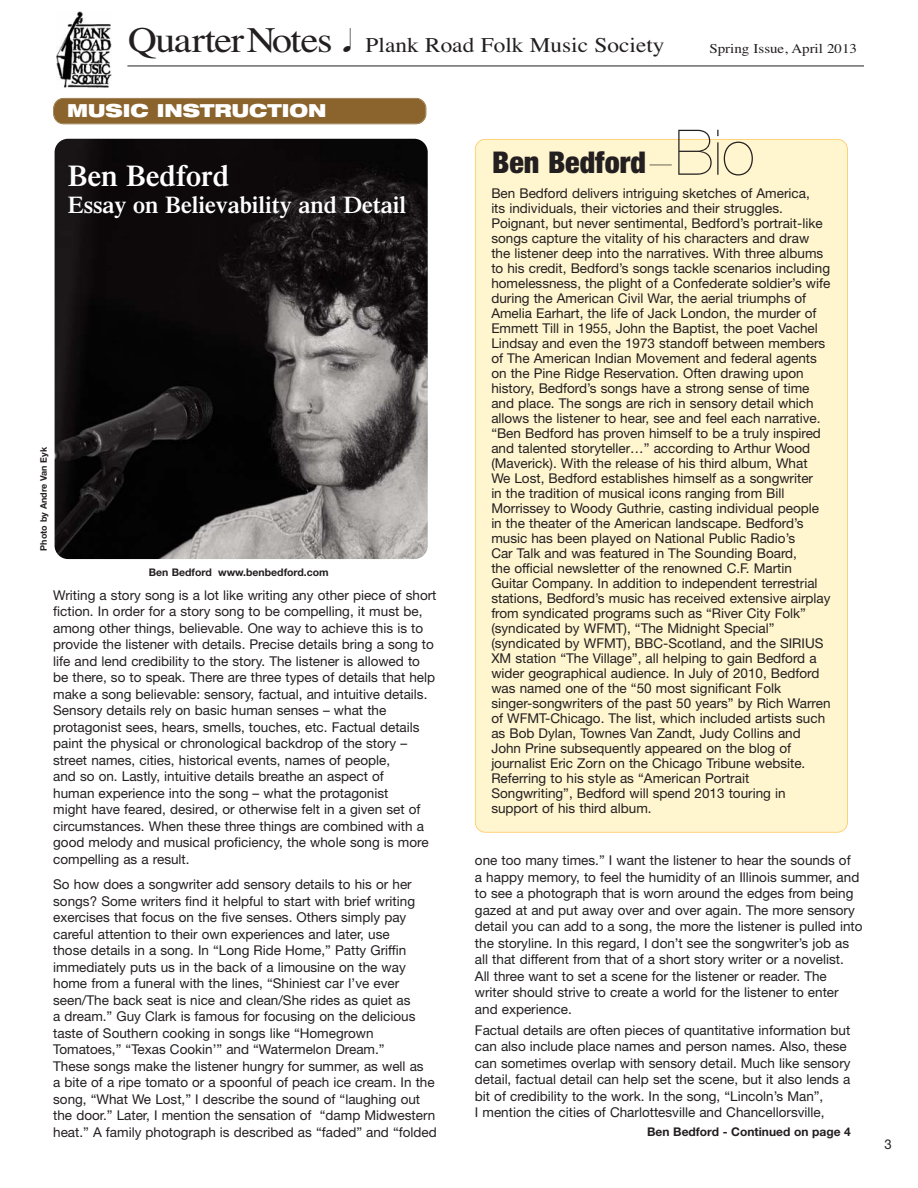
<style>
.page{position:relative;width:918px;height:1188px;background:#fff}
.page>*{position:absolute;margin:0;border:0;box-sizing:border-box;transform-origin:0 0}
.t1{font:200 63px "Helvetica Neue";color:#231f20}
.t2{font:900 condensed 30px "Helvetica Neue";color:#231f20}
.t3{font:600 30px "Times";color:#fff}
.t4{font:600 24px "Times";color:#fff}
.t5{font:24px "Sonata";color:#231f20}
.t6{font:21px "Times";color:#231f20;scale:1.11 1}
.t7{font:900 expanded 18px "Helvetica Neue";color:#fff}
.t8{font:13.5px/16.5px "Helvetica Neue";color:#231f20}
.t9{font:13.5px "Times";color:#231f20;scale:1.11 1}
.t10{font:700 12px "Helvetica Neue";color:#231f20}
.t11{font:700 10.5px "Helvetica Neue";color:#231f20}
.t12{font:700 9px "Helvetica Neue";color:#231f20}
.s1{font-size:36px}
.s2{font-weight:200;font-stretch:normal}
</style>
<div class="page">
<img style="left:57px;top:11px;width:54px;height:77px">
<hr style="left:127px;top:66px;width:737px;height:1px;background:#231f20">
<div style="left:476px;top:140px;width:371px;height:692px;background:#fff5cf;border-radius:10px"></div>
<div style="left:475px;top:139px;width:373px;height:694px;border:2px solid #fec34d;border-radius:10px"></div>
<div style="left:54px;top:99px;width:372px;height:25px;background:#8a642c;border-radius:10px"></div>
<div style="left:53px;top:98px;width:373px;height:26px;border:2px solid #8a642c;border-radius:10px"></div>
<img style="left:55px;top:139px;width:373px;height:420px;border-radius:14px">
<h3 class="t6" style="left:128px;top:37px;width:485px"><span class="s1">QuarterNotes</span> Plank Road Folk Music Society</h3>
<h3 class="t5" style="left:344px;top:26px;width:9px">-</h3>
<h3 class="t7" style="left:67px;top:104px;width:261px">MUSIC INSTRUCTION</h3>
<p class="t9" style="left:709px;top:43px;width:134px">Spring Issue, April 2013</p>
<h2 class="t3" style="left:68px;top:165px;width:163px">Ben Bedford</h2>
<h3 class="t4" style="left:68px;top:196px;width:340px">Essay on Believability and Detail</h3>
<p class="t12" style="left:41px;top:551px;width:105px;rotate:-90deg">Photo by Andre Van Eyk</p>
<p class="t11" style="left:149px;top:568px;width:181px">Ben Bedford www.benbedford.com</p>
<p class="t8" style="left:53px;top:588px;width:385px">Writing a story song is a lot like writing any other piece of short fiction. In order for a story song to be compelling, it must be, among other things, believable. One way to achieve this is to provide the listener with details. Precise details bring a song to life and lend credibility to the story. The listener is allowed to be there, so to speak. There are three types of details that help make a song believable: sensory, factual, and intuitive details.<br>Sensory details rely on basic human senses – what the protagonist sees, hears, smells, touches, etc. Factual details paint the physical or chronological backdrop of the story – street names, cities, historical events, names of people,<br>and so on. Lastly, intuitive details breathe an aspect of<br>human experience into the song – what the protagonist<br>might have feared, desired, or otherwise felt in a given set of circumstances. When these three things are combined with a good melody and musical proficiency, the whole song is more compelling as a result.</p>
<p class="t8" style="left:53px;top:878px;width:385px">So how does a songwriter add sensory details to his or her songs? Some writers find it helpful to start with brief writing exercises that focus on the five senses. Others simply pay careful attention to their own experiences and later, use<br>those details in a song. In “Long Ride Home,” Patty Griffin immediately puts us in the back of a limousine on the way home from a funeral with the lines, “Shiniest car I’ve ever seen/The back seat is nice and clean/She rides as quiet as<br>a dream.” Guy Clark is famous for focusing on the delicious taste of Southern cooking in songs like “Homegrown Tomatoes,” “Texas Cookin’” and “Watermelon Dream.”<br>These songs make the listener hungry for summer, as well as<br>a bite of a ripe tomato or a spoonful of peach ice cream. In the song, “What We Lost,” I describe the sound of “laughing out the door.” Later, I mention the sensation of “damp Midwestern heat.” A family photograph is described as “faded” and “folded</p>
<h1 class="t1" style="left:675px;top:130px;width:81px">Bio</h1>
<h2 class="t2" style="left:492px;top:145px;width:185px">Ben Bedford<span class="s2">—</span></h2>
<p class="t8" style="left:491px;top:187px;width:341px;line-height:15px">Ben Bedford delivers intriguing sketches of America,<br>its individuals, their victories and their struggles.<br>Poignant, but never sentimental, Bedford’s portrait-like songs capture the vitality of his characters and draw the listener deep into the narratives. With three albums to his credit, Bedford’s songs tackle scenarios including homelessness, the plight of a Confederate soldier’s wife during the American Civil War, the aerial triumphs of Amelia Earhart, the life of Jack London, the murder of Emmett Till in 1955, John the Baptist, the poet Vachel Lindsay and even the 1973 standoff between members of The American Indian Movement and federal agents on the Pine Ridge Reservation. Often drawing upon history, Bedford’s songs have a strong sense of time and place. The songs are rich in sensory detail which allows the listener to hear, see and feel each narrative. “Ben Bedford has proven himself to be a truly inspired and talented storyteller…” according to Arthur Wood (Maverick). With the release of his third album, What<br>We Lost, Bedford establishes himself as a songwriter<br>in the tradition of musical icons ranging from Bill Morrissey to Woody Guthrie, casting individual people in the theater of the American landscape. Bedford’s music has been played on National Public Radio’s<br>Car Talk and was featured in The Sounding Board,<br>the official newsletter of the renowned C.F. Martin Guitar Company. In addition to independent terrestrial stations, Bedford’s music has received extensive airplay from syndicated programs such as “River City Folk” (syndicated by WFMT), “The Midnight Special” (syndicated by WFMT), BBC-Scotland, and the SIRIUS XM station “The Village”, all helping to gain Bedford a wider geographical audience. In July of 2010, Bedford was named one of the “50 most significant Folk singer-songwriters of the past 50 years” by Rich Warren of WFMT-Chicago. The list, which included artists such as Bob Dylan, Townes Van Zandt, Judy Collins and John Prine subsequently appeared on the blog of journalist Eric Zorn on the Chicago Tribune website.<br>Referring to his style as “American Portrait Songwriting”, Bedford will spend 2013 touring in support of his third album.</p>
<p class="t8" style="left:475px;top:853px;width:389px">one too many times.” I want the listener to hear the sounds of<br>a happy memory, to feel the humidity of an Illinois summer, and to see a photograph that is worn around the edges from being gazed at and put away over and over again. The more sensory detail you can add to a song, the more the listener is pulled into the storyline. In this regard, I don’t see the songwriter’s job as all that different from that of a short story writer or a novelist.<br>All three want to set a scene for the listener or reader. The writer should strive to create a world for the listener to enter and experience.</p>
<p class="t8" style="left:475px;top:1023px;width:377px">Factual details are often pieces of quantitative information but can also include place names and person names. Also, these can sometimes overlap with sensory detail. Much like sensory detail, factual detail can help set the scene, but it also lends a bit of credibility to the work. In the song, “Lincoln’s Man”,<br>I mention the cities of Charlottesville and Chancellorsville,</p>
<p class="t10" style="left:647px;top:1128px;width:205px">Ben Bedford - Continued on page 4</p>
<p class="t8" style="left:884px;top:1137px;width:9px">3</p>
</div>
